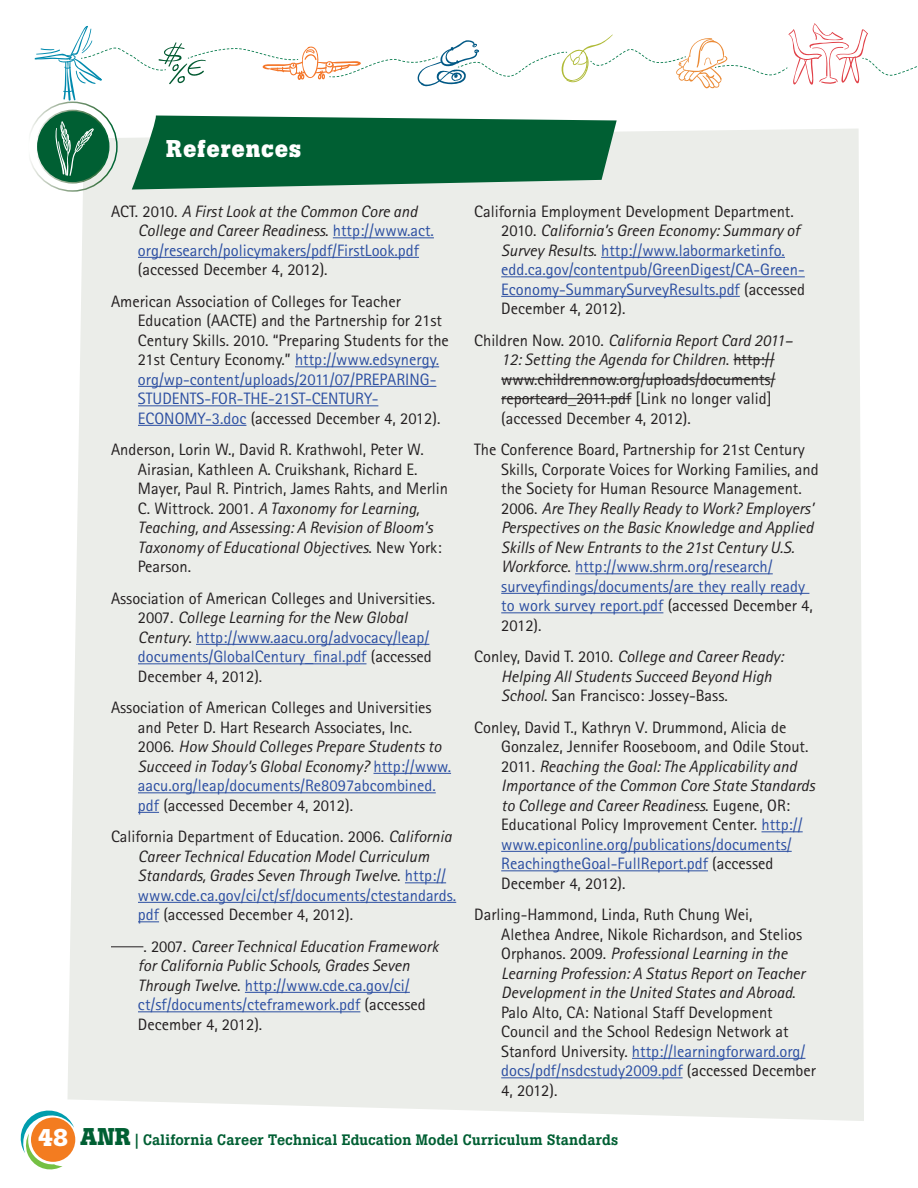
<style>
.page{position:relative;width:918px;height:1188px;background:#fff}
.page>*{position:absolute;margin:0;border:0;box-sizing:border-box;transform-origin:0 0}
.t1{font:700 24px "Boton";letter-spacing:.035em;color:#fff}
.t2{font:16.5px/19.5px "Rotis Sans Serif";color:#231f20}
.t3{font:italic 16.5px/19.5px "Rotis Sans Serif";color:#231f20}
.t4{font:16.5px/19.5px "Rotis Sans Serif";color:#2c4fa2}
.t5{font:500 15px "Boton";letter-spacing:.01em;color:#005f33}
.s1{color:#231f20}
.s2{font-style:italic;color:#231f20}
.s3{color:#2c4fa2}
.s4{font-style:italic}
.s5{font-style:normal}
.s6{font-style:normal;color:#2c4fa2}
.s7{font-weight:700;font-size:24px}
</style>
<div class="page">
<div style="left:68px;top:129px;width:796px;height:992px;background:#ebede9"></div>
<svg style="left:34px;top:23px;width:883px;height:78px"></svg>
<div style="left:36px;top:110px;width:73px;height:73px;background:#005f33;border-radius:50%"></div>
<div style="left:36px;top:110px;width:73px;height:74px;border:1px solid #fff;border-radius:50%"></div>
<svg style="left:55px;top:121px;width:39px;height:55px"></svg>
<svg style="left:20px;top:1107px;width:54px;height:63px"></svg>
<div style="left:31px;top:1118px;width:44px;height:44px;background:#f37c20;border-radius:50%"></div>
<svg style="left:132px;top:116px;width:485px;height:74px;background:#21734d"></svg>
<hr style="left:333px;top:237px;width:101px;height:1px;background:#2c4fa2">
<hr style="left:138px;top:257px;width:281px;height:1px;background:#2c4fa2">
<hr style="left:295px;top:366px;width:144px;height:1px;background:#2c4fa2">
<hr style="left:138px;top:386px;width:298px;height:1px;background:#2c4fa2">
<hr style="left:138px;top:405px;width:240px;height:1px;background:#2c4fa2">
<hr style="left:138px;top:425px;width:108px;height:1px;background:#2c4fa2">
<hr style="left:196px;top:644px;width:233px;height:1px;background:#2c4fa2">
<hr style="left:138px;top:663px;width:229px;height:1px;background:#2c4fa2">
<hr style="left:374px;top:773px;width:77px;height:1px;background:#2c4fa2">
<hr style="left:138px;top:792px;width:298px;height:1px;background:#2c4fa2">
<svg style="left:138px;top:812px;width:21px;height:1px"></svg>
<hr style="left:405px;top:882px;width:41px;height:1px;background:#2c4fa2">
<hr style="left:138px;top:902px;width:318px;height:1px;background:#2c4fa2">
<svg style="left:138px;top:921px;width:21px;height:1px"></svg>
<hr style="left:245px;top:992px;width:165px;height:1px;background:#2c4fa2">
<hr style="left:138px;top:1011px;width:222px;height:1px;background:#2c4fa2">
<hr style="left:111px;top:946px;width:32px;height:1px;background:#231f20">
<hr style="left:601px;top:257px;width:184px;height:1px;background:#2c4fa2">
<hr style="left:501px;top:276px;width:304px;height:1px;background:#2c4fa2">
<hr style="left:501px;top:296px;width:239px;height:1px;background:#2c4fa2">
<hr style="left:575px;top:573px;width:198px;height:1px;background:#2c4fa2">
<hr style="left:501px;top:593px;width:308px;height:1px;background:#2c4fa2">
<hr style="left:501px;top:612px;width:162px;height:1px;background:#2c4fa2">
<hr style="left:761px;top:831px;width:42px;height:1px;background:#2c4fa2">
<hr style="left:501px;top:851px;width:291px;height:1px;background:#2c4fa2">
<hr style="left:501px;top:870px;width:207px;height:1px;background:#2c4fa2">
<hr style="left:632px;top:1058px;width:173px;height:1px;background:#2c4fa2">
<hr style="left:501px;top:1077px;width:182px;height:1px;background:#2c4fa2">
<hr style="left:733px;top:359px;width:42px;height:1px;background:#231f20">
<hr style="left:501px;top:379px;width:275px;height:1px;background:#231f20">
<hr style="left:501px;top:398px;width:130px;height:1px;background:#231f20">
<p class="t1" style="left:166px;top:140px;width:136px">References</p>
<p class="t1" style="left:38px;top:1129px;width:32px">48</p>
<p class="t4" style="left:138px;top:203px;width:297px;text-indent:-27px"><span class="s1">ACT. 2010.</span> <span class="s2">A First Look at the Common Core and College and Career Readiness</span><span class="s1">.</span> http://www.act. org/research/policymakers/pdf/FirstLook.pdf <span class="s1">(accessed December 4, 2012).</span></p>
<p class="t2" style="left:138px;top:293px;width:312px;text-indent:-27px">American Association of Colleges for Teacher Education (AACTE) and the Partnership for 21st Century Skills. 2010. “Preparing Students for the 21st Century Economy.” <span class="s3">http://www.edsynergy. org/wp-content/uploads/2011/07/PREPARING-STUDENTS-FOR-THE-21ST-CENTURY-ECONOMY-3.doc</span> (accessed December 4, 2012).</p>
<p class="t2" style="left:138px;top:442px;width:312px;text-indent:-27px">Anderson, Lorin W., David R. Krathwohl, Peter W.<br>Airasian, Kathleen A. Cruikshank, Richard E.<br>Mayer, Paul R. Pintrich, James Rahts, and Merlin C. Wittrock. 2001. <span class="s4">A Taxonomy for Learning, Teaching, and Assessing: A Revision of Bloom’s Taxonomy of Educational Objectives</span>. New York:<br>Pearson.</p>
<p class="t2" style="left:138px;top:590px;width:299px;text-indent:-27px">Association of American Colleges and Universities.<br>2007. <span class="s4">College Learning for the New Global Century</span>. <span class="s3">http://www.aacu.org/advocacy/leap/ documents/GlobalCentury_final.pdf</span> (accessed December 4, 2012).</p>
<p class="t2" style="left:138px;top:700px;width:315px;text-indent:-27px">Association of American Colleges and Universities and Peter D. Hart Research Associates, Inc.<br>2006. <span class="s4">How Should Colleges Prepare Students to Succeed in Today’s Global Economy?</span> <span class="s3">http://www. aacu.org/leap/documents/Re8097abcombined. pdf</span> (accessed December 4, 2012).</p>
<p class="t3" style="left:138px;top:829px;width:320px;text-indent:-27px"><span class="s5">California Department of Education. 2006.</span> California Career Technical Education Model Curriculum Standards, Grades Seven Through Twelve<span class="s5">.</span> <span class="s6">http:// www.cde.ca.gov/ci/ct/sf/documents/ctestandards. pdf</span> <span class="s5">(accessed December 4, 2012).</span></p>
<p class="t3" style="left:138px;top:938px;width:302px;text-indent:5px"><span class="s5">. 2007.</span> Career Technical Education Framework for California Public Schools, Grades Seven Through Twelve<span class="s5">.</span> <span class="s6">http://www.cde.ca.gov/ci/ ct/sf/documents/cteframework.pdf</span> <span class="s5">(accessed December 4, 2012).</span></p>
<p class="t4" style="left:501px;top:203px;width:305px;text-indent:-27px"><span class="s1">California Employment Development Department.<br>2010.</span> <span class="s2">California’s Green Economy: Summary of Survey Results</span><span class="s1">.</span> http://www.labormarketinfo. edd.ca.gov/contentpub/GreenDigest/CA-Green-Economy-SummarySurveyResults.pdf <span class="s1">(accessed December 4, 2012).</span></p>
<p class="t2" style="left:501px;top:332px;width:293px;text-indent:-27px">Children Now. 2010. <span class="s4">California Report Card 2011– 12: Setting the Agenda for Children</span>. http:// www.childrennow.org/uploads/documents/ reportcard_2011.pdf [Link no longer valid] (accessed December 4, 2012).</p>
<p class="t2" style="left:501px;top:442px;width:319px;text-indent:-27px">The Conference Board, Partnership for 21st Century Skills, Corporate Voices for Working Families, and the Society for Human Resource Management.<br>2006. <span class="s4">Are They Really Ready to Work? Employers’ Perspectives on the Basic Knowledge and Applied Skills of New Entrants to the 21st Century U.S.<br>Workforce</span>. <span class="s3">http://www.shrm.org/research/ surveyfindings/documents/are they really ready to work survey report.pdf</span> (accessed December 4, 2012).</p>
<p class="t3" style="left:501px;top:649px;width:284px;text-indent:-27px"><span class="s5">Conley, David T. 2010.</span> College and Career Ready:<br>Helping All Students Succeed Beyond High<br>School<span class="s5">. San Francisco: Jossey-Bass.</span></p>
<p class="t2" style="left:501px;top:719px;width:315px;text-indent:-27px">Conley, David T., Kathryn V. Drummond, Alicia de Gonzalez, Jennifer Rooseboom, and Odile Stout.<br>2011. <span class="s4">Reaching the Goal: The Applicability and Importance of the Common Core State Standards to College and Career Readiness</span>. Eugene, OR:<br>Educational Policy Improvement Center. <span class="s3">http:// www.epiconline.org/publications/documents/ ReachingtheGoal-FullReport.pdf</span> (accessed December 4, 2012).</p>
<p class="t2" style="left:501px;top:907px;width:316px;text-indent:-27px">Darling-Hammond, Linda, Ruth Chung Wei,<br>Alethea Andree, Nikole Richardson, and Stelios Orphanos. 2009. <span class="s4">Professional Learning in the Learning Profession: A Status Report on Teacher Development in the United States and Abroad</span>.<br>Palo Alto, CA: National Staff Development Council and the School Redesign Network at Stanford University. <span class="s3">http://learningforward.org/ docs/pdf/nsdcstudy2009.pdf</span> (accessed December 4, 2012).</p>
<p class="t5" style="left:80px;top:1135px;width:540px"><span class="s7">ANR</span> | California Career Technical Education Model Curriculum Standards</p>
</div>
